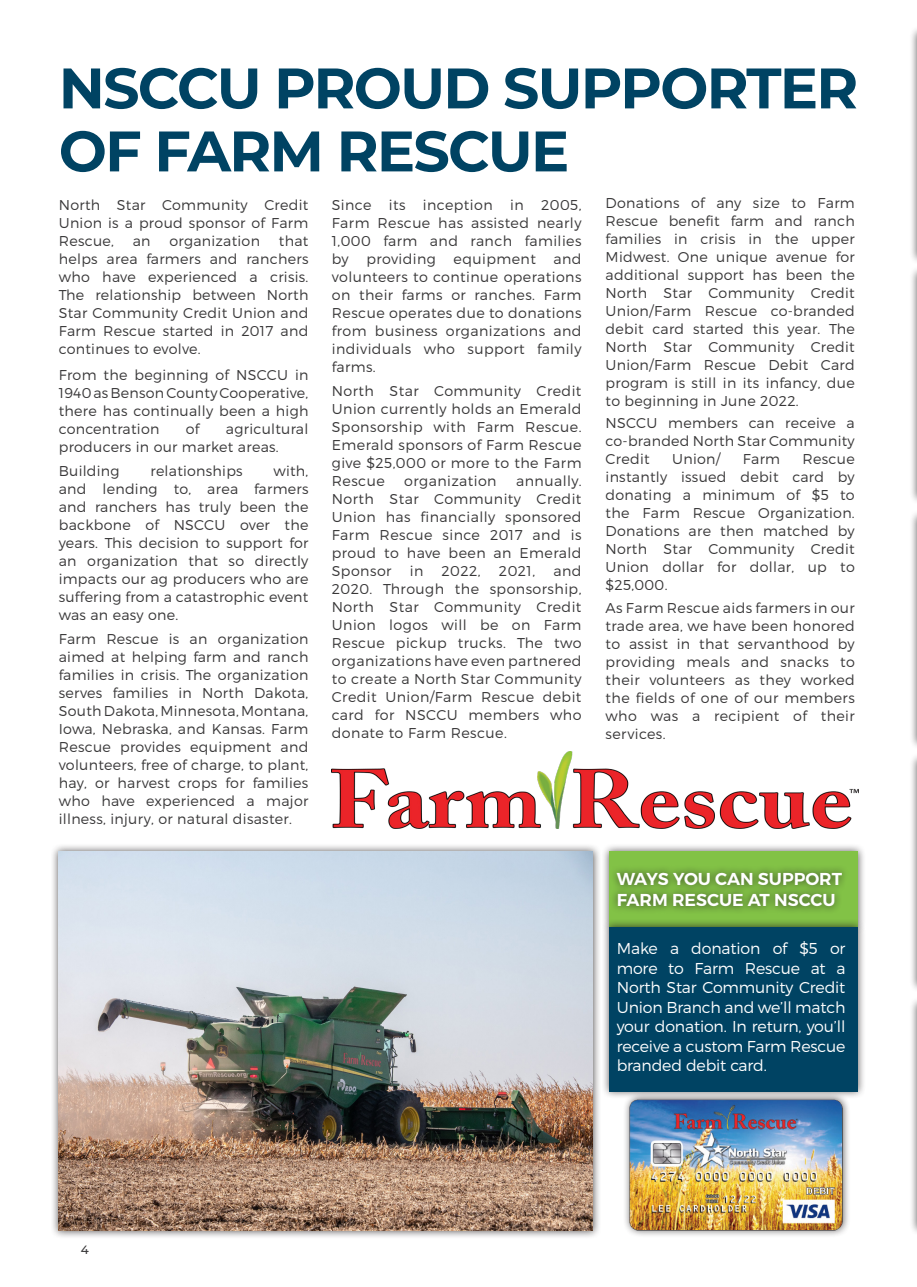
<style>
.page{position:relative;width:917px;height:1287px;background:#fff}
.page>*{position:absolute;margin:0;border:0;box-sizing:border-box;transform-origin:0 0}
.Left_Justify{font:700 57px/63px "Montserrat";letter-spacing:-.03em;color:#004363}
.Left_Justify-2{font:17.25px/20.7px "Trueno S Bd";color:#fff}
.Left_Justify_Drop_Ca{font:15.75px/19.5px "Trueno Lt";letter-spacing:-.01em;color:#fff;text-align:justify}
.Left_Justify_Drop_Ca-2{font:14.25px/18px "Trueno Lt";letter-spacing:.02em;color:#383738;text-align:justify}
.t1{font:500 12px "Montserrat";color:#383738}
</style>
<div class="page">
<div style="left:601px;top:843px;width:265px;height:92px;background:#231f20;opacity:.75"></div>
<div style="left:609px;top:852px;width:249px;height:75px;background:#82c246"></div>
<div style="left:601px;top:919px;width:265px;height:180px;background:#231f20;opacity:.75"></div>
<div style="left:609px;top:927px;width:249px;height:164px;background:#004363"></div>
<div style="left:609px;top:865px;width:240px;height:49px;background:#231f20;opacity:.75"></div>
<div style="left:909px;top:25px;width:8px;height:241px;background:#231f20;opacity:.75"></div>
<img style="left:916px;top:33px;width:1px;height:224px">
<div style="left:909px;top:509px;width:8px;height:241px;background:#231f20;opacity:.75"></div>
<hr style="left:916px;top:517px;width:1px;height:225px;background:#949698">
<div style="left:909px;top:996px;width:8px;height:240px;background:#231f20;opacity:.75"></div>
<hr style="left:916px;top:1004px;width:1px;height:224px;background:#949698">
<div style="left:909px;top:752px;width:8px;height:241px;background:#231f20;opacity:.75"></div>
<hr style="left:916px;top:760px;width:1px;height:225px;background:#949698">
<div style="left:909px;top:265px;width:8px;height:241px;background:#231f20;opacity:.75"></div>
<hr style="left:916px;top:273px;width:1px;height:224px;background:#949698">
<div style="left:51px;top:843px;width:550px;height:396px;background:#231f20;opacity:.75"></div>
<img style="left:59px;top:852px;width:534px;height:379px">
<img style="left:332px;top:752px;width:526px;height:76px">
<div style="left:622px;top:1091px;width:228px;height:147px;background:#231f20;opacity:.75"></div>
<img style="left:627px;top:1096px;width:220px;height:136px">
<p class="Left_Justify" style="left:59px;top:54px;width:801px">NSCCU PROUD SUPPORTER<br>OF FARM RESCUE</p>
<p class="Left_Justify_Drop_Ca-2" style="left:59px;top:196px;width:251px">North Star Community Credit Union is a proud sponsor of Farm Rescue,</p>
<p class="Left_Justify_Drop_Ca-2" style="left:59px;top:232px;width:251px;text-indent:220px">that helps area farmers and ranchers who have experienced a crisis.<br>The relationship between North Star Community Credit Union and Farm Rescue started in 2017 and continues to evolve.</p>
<p class="Left_Justify_Drop_Ca-2" style="left:133px;top:232px;width:19px">an</p>
<p class="Left_Justify_Drop_Ca-2" style="left:169px;top:232px;width:92px">organization</p>
<p class="Left_Justify_Drop_Ca-2" style="left:59px;top:366px;width:251px">From the beginning of NSCCU in 1940 as Benson County Cooperative, there has continually been a high concentration</p>
<p class="Left_Justify_Drop_Ca-2" style="left:186px;top:420px;width:15px">of</p>
<p class="Left_Justify_Drop_Ca-2" style="left:59px;top:420px;width:251px;text-indent:167px">agricultural producers in our market areas.</p>
<p class="Left_Justify_Drop_Ca-2" style="left:59px;top:461px;width:251px;text-indent:215px">with, and lending to, area farmers and ranchers has truly been the backbone of NSCCU over the years. This decision to support for an organization that so directly impacts our ag producers who are suffering from a catastrophic event was an easy one.</p>
<p class="Left_Justify_Drop_Ca-2" style="left:59px;top:461px;width:62px">Building</p>
<p class="Left_Justify_Drop_Ca-2" style="left:150px;top:461px;width:94px">relationships</p>
<p class="Left_Justify_Drop_Ca-2" style="left:59px;top:630px;width:251px">Farm Rescue is an organization aimed at helping farm and ranch families in crisis. The organization serves families in North Dakota, South Dakota, Minnesota, Montana, Iowa, Nebraska, and Kansas. Farm Rescue provides equipment and volunteers, free of charge, to plant, hay, or harvest crops for families who have experienced a major illness, injury, or natural disaster.</p>
<p class="Left_Justify_Drop_Ca-2" style="left:332px;top:196px;width:251px">Since its inception in 2005, Farm Rescue has assisted nearly 1,000 farm and ranch families by providing equipment and volunteers to continue operations on their farms or ranches. Farm Rescue operates due to donations from business organizations and individuals who support family farms.</p>
<p class="Left_Justify_Drop_Ca-2" style="left:332px;top:382px;width:251px">North Star Community Credit Union currently holds an Emerald Sponsorship with Farm Rescue.<br>Emerald sponsors of Farm Rescue give $25,000 or more to the Farm Rescue</p>
<p class="Left_Justify_Drop_Ca-2" style="left:332px;top:472px;width:251px;text-indent:184px">annually.<br>North Star Community Credit Union has financially sponsored Farm Rescue since 2017 and is proud to have been an Emerald Sponsor</p>
<p class="Left_Justify_Drop_Ca-2" style="left:404px;top:472px;width:94px">organization</p>
<p class="Left_Justify_Drop_Ca-2" style="left:332px;top:562px;width:251px;text-indent:222px">and 2020. Through the sponsorship, North Star Community Credit Union logos will be on Farm Rescue pickup trucks. The two organizations have even partnered to create a North Star Community Credit Union/Farm Rescue debit card for NSCCU members who donate to Farm Rescue.</p>
<p class="Left_Justify_Drop_Ca-2" style="left:410px;top:562px;width:15px">in</p>
<p class="Left_Justify_Drop_Ca-2" style="left:442px;top:562px;width:41px">2022,</p>
<p class="Left_Justify_Drop_Ca-2" style="left:499px;top:562px;width:38px">2021,</p>
<p class="Left_Justify_Drop_Ca-2" style="left:606px;top:194px;width:251px">Donations of any size to Farm Rescue benefit farm and ranch families in crisis in the upper Midwest. One unique avenue for additional support has been the North Star Community Credit Union/Farm Rescue co-branded debit card started this year. The North Star Community Credit Union/Farm Rescue Debit Card program is still in its infancy, due to beginning in June 2022.</p>
<p class="Left_Justify_Drop_Ca-2" style="left:606px;top:414px;width:251px">NSCCU members can receive a co-branded North Star Community Credit</p>
<p class="Left_Justify_Drop_Ca-2" style="left:672px;top:450px;width:50px">Union/</p>
<p class="Left_Justify_Drop_Ca-2" style="left:743px;top:450px;width:39px">Farm</p>
<p class="Left_Justify_Drop_Ca-2" style="left:606px;top:450px;width:251px;text-indent:197px">Rescue instantly issued debit card by donating a minimum of $5 to the Farm Rescue Organization.<br>Donations are then matched by North Star Community Credit Union dollar for dollar, up to $25,000.</p>
<p class="Left_Justify_Drop_Ca-2" style="left:606px;top:598px;width:251px">As Farm Rescue aids farmers in our trade area, we have been honored to assist in that servanthood by providing meals and snacks to their volunteers as they worked the fields of one of our members who was a recipient of their services.</p>
<p class="Left_Justify-2" style="left:617px;top:869px;width:227px">WAYS YOU CAN SUPPORT<br>FARM RESCUE AT NSCCU</p>
<p class="Left_Justify_Drop_Ca" style="left:617px;top:939px;width:230px">Make a donation of $5 or more to Farm Rescue at a North Star Community Credit Union Branch and we’ll match your donation. In return, you’ll receive a custom Farm Rescue branded debit card.</p>
<p class="t1" style="left:81px;top:1242px;width:10px">4</p>
</div>
